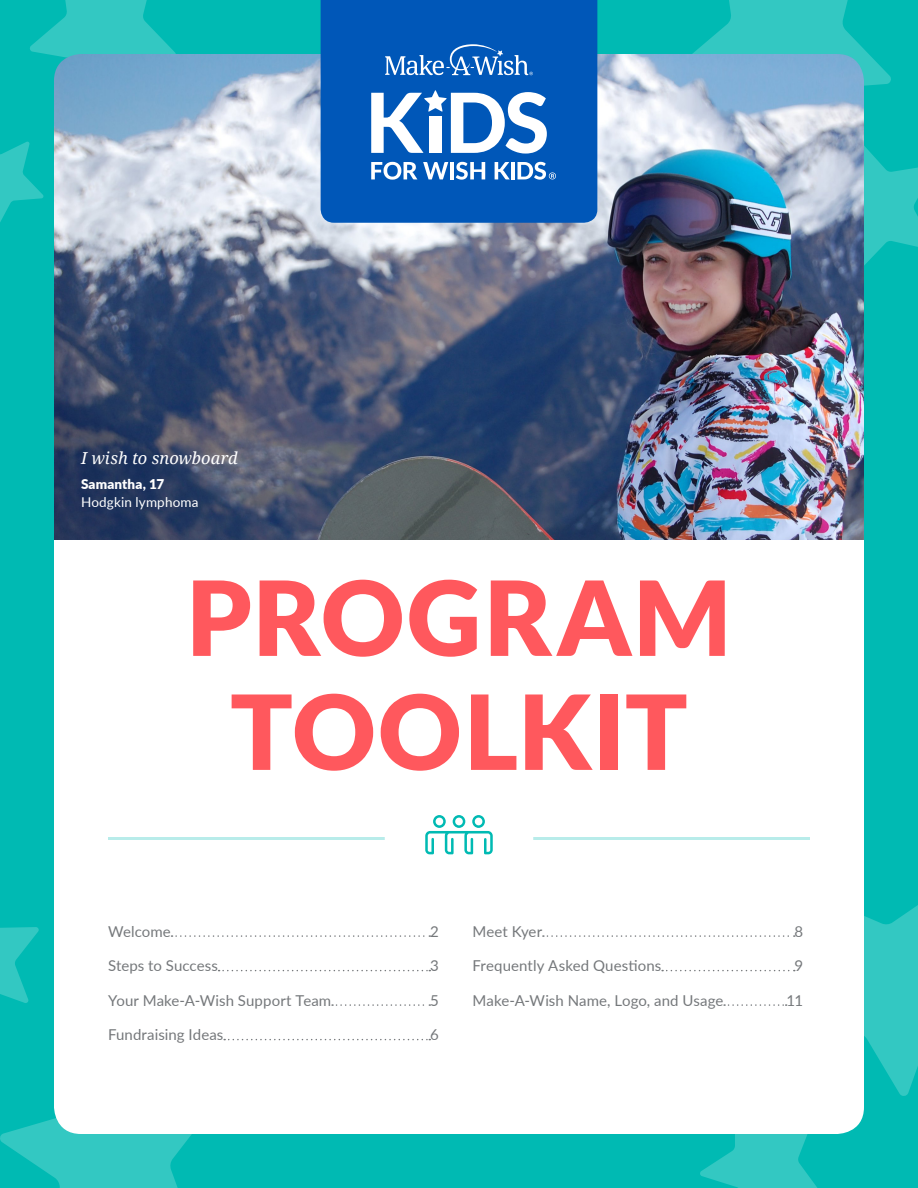
<style>
.page{position:relative;width:918px;height:1188px;background:#00bab3}
.page>*{position:absolute;margin:0;border:0;box-sizing:border-box;transform-origin:0 0}
.t1{font:900 103.5px/114px "Lato";letter-spacing:.015em;color:#ff585d;text-align:center}
.Photo_Bug_-_Wish{font:italic 16.5px "Droid Serif";color:#fff}
.Body{font:15px "Lato";letter-spacing:.005em;color:#75787b}
.Photo_Bug_-_Wish-2{font:13.5px/18px "Lato";letter-spacing:.01em;color:#fff}
.s1{font-weight:900}
</style>
<div class="page">
<svg style="left:700px;top:1134px;width:117px;height:54px"></svg>
<svg style="left:0;top:927px;width:39px;height:76px"></svg>
<svg style="left:0;top:1119px;width:192px;height:69px"></svg>
<div style="left:54px;top:540px;width:810px;height:594px;background:#fff"></div>
<svg style="left:692px;top:0;width:226px;height:266px"></svg>
<svg style="left:30px;top:0;width:146px;height:56px"></svg>
<svg style="left:0;top:141px;width:44px;height:81px"></svg>
<img style="left:54px;top:54px;width:810px;height:486px">
<div style="left:321px;top:0;width:276px;height:223px;background:#0057b8"></div>
<svg style="left:385px;top:44px;width:148px;height:31px;background:#367bc7"></svg>
<svg style="left:371px;top:162px;width:46px;height:18px"></svg>
<svg style="left:423px;top:162px;width:25px;height:17px"></svg>
<hr style="left:450px;top:162px;width:4px;height:17px;background:#fff">
<svg style="left:456px;top:162px;width:29px;height:18px"></svg>
<svg style="left:495px;top:162px;width:15px;height:17px"></svg>
<hr style="left:511px;top:162px;width:4px;height:17px;background:#fff">
<svg style="left:371px;top:90px;width:176px;height:64px;background:#7eaadb"></svg>
<svg style="left:517px;top:162px;width:39px;height:18px"></svg>
<svg style="left:172px;top:935px;width:258px;height:2px"></svg>
<svg style="left:219px;top:970px;width:211px;height:1px"></svg>
<svg style="left:332px;top:1004px;width:98px;height:2px"></svg>
<svg style="left:224px;top:1039px;width:206px;height:1px"></svg>
<svg style="left:543px;top:884px;width:375px;height:213px;background:#dff6f5"></svg>
<hr style="left:108px;top:837px;width:277px;height:3px;background:#b8ecea">
<hr style="left:533px;top:837px;width:277px;height:3px;background:#b8ecea">
<svg style="left:425px;top:815px;width:68px;height:39px"></svg>
<p class="Photo_Bug_-_Wish" style="left:81px;top:447px;width:158px">I wish to snowboard</p>
<p class="Photo_Bug_-_Wish-2" style="left:81px;top:474px;width:119px"><span class="s1">Samantha, 17<br></span>Hodgkin lymphoma</p>
<p class="t1" style="left:186px;top:557px;width:548px">PROGRAM<br>TOOLKIT</p>
<p class="Body" style="left:108px;top:921px;width:64px">Welcome</p>
<p class="Body" style="left:430px;top:921px;width:10px">2</p>
<p class="Body" style="left:108px;top:955px;width:111px">Steps to Success</p>
<p class="Body" style="left:430px;top:955px;width:10px">3</p>
<p class="Body" style="left:108px;top:990px;width:225px">Your Make-A-Wish Support Team</p>
<p class="Body" style="left:430px;top:990px;width:10px">5</p>
<p class="Body" style="left:108px;top:1024px;width:117px">Fundraising Ideas</p>
<p class="Body" style="left:430px;top:1024px;width:10px">6</p>
<p class="Body" style="left:472px;top:921px;width:71px">Meet Kyer</p>
<p class="Body" style="left:795px;top:921px;width:10px">8</p>
<p class="Body" style="left:472px;top:955px;width:190px">Frequently Asked Questions</p>
<p class="Body" style="left:795px;top:955px;width:10px">9</p>
<p class="Body" style="left:472px;top:990px;width:252px">Make-A-Wish Name, Logo, and Usage</p>
<p class="Body" style="left:786px;top:990px;width:18px">11</p>
</div>
